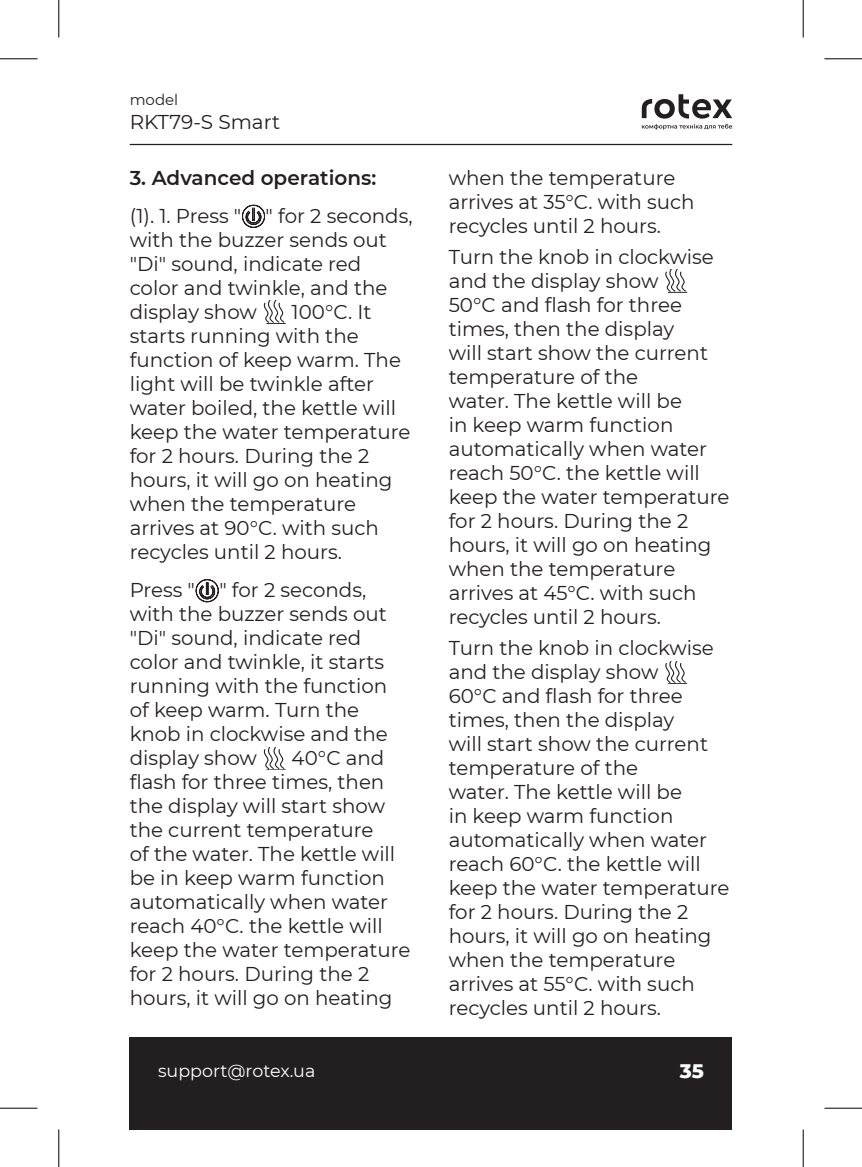
<style>
.page{position:relative;width:862px;height:1167px;background:#fff}
.page>*{position:absolute;margin:0;border:0;box-sizing:border-box;transform-origin:0 0}
.t1{font:20px/24px "Montserrat";color:#231f20}
.t2{font:600 20px "Montserrat";color:#231f20}
.t3{font:800 20px "Montserrat";color:#fff}
.t4{font:17.5px "Montserrat";color:#fff}
.t5{font:15px "Montserrat";color:#231f20}
</style>
<div class="page">
<div style="left:130px;top:1037px;width:602px;height:92px;background:#231f20"></div>
<hr style="left:130px;top:144px;width:602px;height:1px;background:#231f20">
<svg style="left:642px;top:94px;width:90px;height:36px"></svg>
<svg style="left:242px;top:205px;width:23px;height:23px"></svg>
<svg style="left:263px;top:301px;width:22px;height:22px"></svg>
<svg style="left:196px;top:579px;width:22px;height:23px"></svg>
<svg style="left:263px;top:747px;width:22px;height:22px"></svg>
<svg style="left:665px;top:270px;width:22px;height:22px"></svg>
<svg style="left:665px;top:661px;width:21px;height:22px"></svg>
<hr style="left:0;top:58px;width:38px;height:1px;background:#000">
<hr style="left:824px;top:58px;width:38px;height:1px;background:#000">
<hr style="left:0;top:1107px;width:38px;height:1px;background:#000">
<hr style="left:824px;top:1107px;width:38px;height:1px;background:#000">
<hr style="left:58px;top:0;width:1px;height:37px;background:#000">
<hr style="left:58px;top:1129px;width:1px;height:37px;background:#000">
<hr style="left:802px;top:0;width:1px;height:37px;background:#000">
<hr style="left:802px;top:1129px;width:1px;height:37px;background:#000">
<p class="t5" style="left:130px;top:90px;width:50px">model</p>
<p class="t1" style="left:130px;top:110px;width:152px">RKT79-S Smart</p>
<p class="t2" style="left:130px;top:163px;width:248px">3. Advanced operations:</p>
<p class="t1" style="left:130px;top:203px;width:284px">(1). 1. Press " " for 2 seconds, with the buzzer sends out "Di" sound, indicate red color and twinkle, and the display show</p>
<p class="t1" style="left:130px;top:299px;width:282px;text-indent:162px">100°C. It starts running with the function of keep warm. The light will be twinkle after water boiled, the kettle will keep the water temperature for 2 hours. During the 2 hours, it will go on heating when the temperature arrives at 90°C. with such recycles until 2 hours.</p>
<p class="t1" style="left:130px;top:577px;width:259px">Press " " for 2 seconds, with the buzzer sends out "Di" sound, indicate red color and twinkle, it starts running with the function of keep warm. Turn the knob in clockwise and the display show</p>
<p class="t1" style="left:130px;top:745px;width:282px;text-indent:162px">40°C and flash for three times, then the display will start show the current temperature<br>of the water. The kettle will be in keep warm function automatically when water reach 40°C. the kettle will keep the water temperature for 2 hours. During the 2 hours, it will go on heating</p>
<p class="t1" style="left:449px;top:165px;width:247px">when the temperature arrives at 35°C. with such recycles until 2 hours.</p>
<p class="t1" style="left:449px;top:244px;width:282px">Turn the knob in clockwise and the display show<br>50°C and flash for three times, then the display<br>will start show the current temperature of the<br>water. The kettle will be<br>in keep warm function automatically when water reach 50°C. the kettle will keep the water temperature for 2 hours. During the 2 hours, it will go on heating when the temperature arrives at 45°C. with such recycles until 2 hours.</p>
<p class="t1" style="left:449px;top:635px;width:282px">Turn the knob in clockwise and the display show<br>60°C and flash for three times, then the display<br>will start show the current temperature of the<br>water. The kettle will be<br>in keep warm function automatically when water reach 60°C. the kettle will keep the water temperature for 2 hours. During the 2 hours, it will go on heating when the temperature arrives at 55°C. with such recycles until 2 hours.</p>
<p class="t4" style="left:158px;top:1058px;width:159px">support@rotex.ua</p>
<p class="t3" style="left:680px;top:1056px;width:25px">35</p>
</div>
